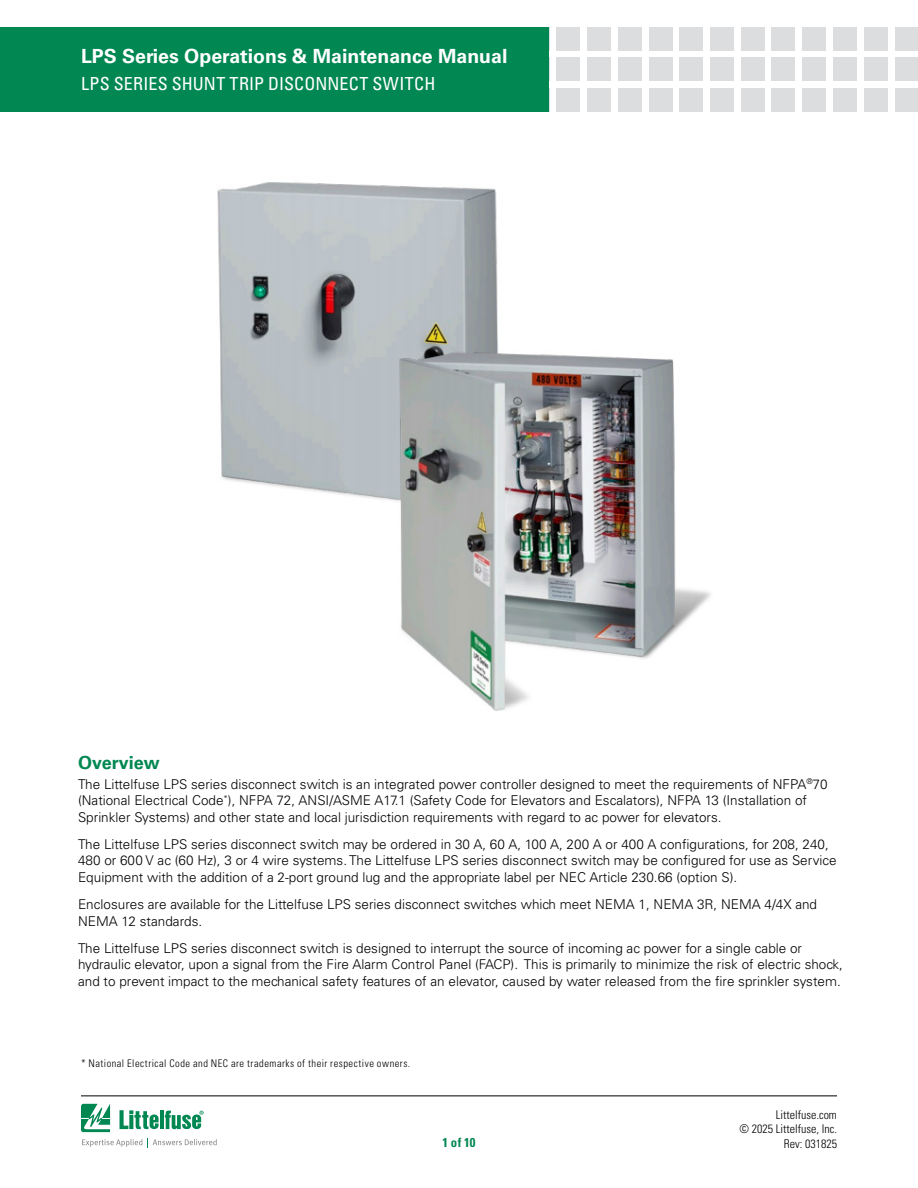
<style>
.page{position:relative;width:918px;height:1188px;background:#fff}
.page>*{position:absolute;margin:0;border:0;box-sizing:border-box;transform-origin:0 0}
.t1{font:700 19.5px "Univers LT Std";color:#fff}
.t2{font:condensed 18px "Univers LT Std";letter-spacing:.01em;color:#fff}
.Green_Subheads{font:700 18px "Univers LT Std";color:#008752}
.Recommended_Fuses_Text{font:300 13.5px/16.5px "Univers LT Std";color:#000}
.t3{font:700 condensed 12.75px "Univers LT Std";color:#008752}
.t4{font:300 condensed 12px/14.4px "Univers LT Std";color:#000;text-align:right}
.Head_Large{font:300 condensed 10.5px "Univers LT Std";letter-spacing:.045em;color:#000}
</style>
<div class="page">
<hr style="left:81px;top:1096px;width:756px;height:1px;background:#000">
<div style="left:557px;top:27px;width:23px;height:23px;background:#dcddde"></div>
<div style="left:557px;top:58px;width:23px;height:23px;background:#dcddde"></div>
<div style="left:557px;top:88px;width:23px;height:24px;background:#dcddde"></div>
<div style="left:587px;top:27px;width:24px;height:23px;background:#dcddde"></div>
<div style="left:587px;top:58px;width:24px;height:23px;background:#dcddde"></div>
<div style="left:587px;top:88px;width:24px;height:24px;background:#dcddde"></div>
<div style="left:618px;top:27px;width:24px;height:23px;background:#dcddde"></div>
<div style="left:618px;top:58px;width:24px;height:23px;background:#dcddde"></div>
<div style="left:618px;top:88px;width:24px;height:24px;background:#dcddde"></div>
<div style="left:649px;top:27px;width:23px;height:23px;background:#dcddde"></div>
<div style="left:649px;top:58px;width:23px;height:23px;background:#dcddde"></div>
<div style="left:649px;top:88px;width:23px;height:24px;background:#dcddde"></div>
<div style="left:679px;top:27px;width:24px;height:23px;background:#dcddde"></div>
<div style="left:679px;top:58px;width:24px;height:23px;background:#dcddde"></div>
<div style="left:679px;top:88px;width:24px;height:24px;background:#dcddde"></div>
<div style="left:710px;top:27px;width:24px;height:23px;background:#dcddde"></div>
<div style="left:710px;top:58px;width:24px;height:23px;background:#dcddde"></div>
<div style="left:710px;top:88px;width:24px;height:24px;background:#dcddde"></div>
<div style="left:741px;top:27px;width:23px;height:23px;background:#dcddde"></div>
<div style="left:741px;top:58px;width:23px;height:23px;background:#dcddde"></div>
<div style="left:741px;top:88px;width:23px;height:24px;background:#dcddde"></div>
<div style="left:772px;top:27px;width:23px;height:23px;background:#dcddde"></div>
<div style="left:772px;top:58px;width:23px;height:23px;background:#dcddde"></div>
<div style="left:772px;top:88px;width:23px;height:24px;background:#dcddde"></div>
<div style="left:833px;top:27px;width:24px;height:23px;background:#dcddde"></div>
<div style="left:833px;top:58px;width:24px;height:23px;background:#dcddde"></div>
<div style="left:833px;top:88px;width:24px;height:24px;background:#dcddde"></div>
<div style="left:802px;top:27px;width:24px;height:23px;background:#dcddde"></div>
<div style="left:802px;top:58px;width:24px;height:23px;background:#dcddde"></div>
<div style="left:802px;top:88px;width:24px;height:24px;background:#dcddde"></div>
<div style="left:864px;top:27px;width:23px;height:23px;background:#dcddde"></div>
<div style="left:864px;top:58px;width:23px;height:23px;background:#dcddde"></div>
<div style="left:864px;top:88px;width:23px;height:24px;background:#dcddde"></div>
<div style="left:895px;top:27px;width:23px;height:23px;background:#dcddde"></div>
<div style="left:895px;top:58px;width:23px;height:23px;background:#dcddde"></div>
<div style="left:895px;top:88px;width:23px;height:24px;background:#dcddde"></div>
<div style="left:0;top:27px;width:549px;height:85px;background:#008752"></div>
<svg style="left:81px;top:1104px;width:29px;height:28px"></svg>
<hr style="left:160px;top:1111px;width:4px;height:18px;background:#008752">
<svg style="left:165px;top:1111px;width:39px;height:18px"></svg>
<svg style="left:120px;top:1110px;width:39px;height:19px"></svg>
<svg style="left:82px;top:1139px;width:60px;height:8px"></svg>
<svg style="left:152px;top:1139px;width:65px;height:7px"></svg>
<img style="left:217px;top:182px;width:494px;height:529px">
<h1 class="t1" style="left:81px;top:45px;width:428px">LPS Series Operations &amp; Maintenance Manual</h1>
<h2 class="t2" style="left:81px;top:72px;width:356px">LPS SERIES SHUNT TRIP DISCONNECT SWITCH</h2>
<p class="Green_Subheads" style="left:78px;top:752px;width:83px">Overview</p>
<p class="Recommended_Fuses_Text" style="left:78px;top:776px;width:751px">The Littelfuse LPS series disconnect switch is an integrated power controller designed to meet the requirements of NFPA<sup>®</sup>70 (National Electrical Code<sup>*</sup>), NFPA 72, ANSI/ASME A17.1 (Safety Code for Elevators and Escalators), NFPA 13 (Installation of<br>Sprinkler Systems) and other state and local jurisdiction requirements with regard to ac power for elevators.</p>
<p class="Recommended_Fuses_Text" style="left:78px;top:836px;width:760px">The Littelfuse LPS series disconnect switch may be ordered in 30 A, 60 A, 100 A, 200 A or 400 A configurations, for 208, 240,<br>480 or 600 V ac (60 Hz), 3 or 4 wire systems. The Littelfuse LPS series disconnect switch may be configured for use as Service<br>Equipment with the addition of a 2-port ground lug and the appropriate label per NEC Article 230.66 (option S).</p>
<p class="Recommended_Fuses_Text" style="left:78px;top:896px;width:741px">Enclosures are available for the Littelfuse LPS series disconnect switches which meet NEMA 1, NEMA 3R, NEMA 4/4X and<br>NEMA 12 standards.</p>
<p class="Recommended_Fuses_Text" style="left:78px;top:940px;width:766px">The Littelfuse LPS series disconnect switch is designed to interrupt the source of incoming ac power for a single cable or hydraulic elevator, upon a signal from the Fire Alarm Control Panel (FACP). This is primarily to minimize the risk of electric shock, and to prevent impact to the mechanical safety features of an elevator, caused by water released from the fire sprinkler system.</p>
<p class="Head_Large" style="left:81px;top:1056px;width:331px">* National Electrical Code and NEC are trademarks of their respective owners.</p>
<p class="t4" style="left:739px;top:1107px;width:99px">Littelfuse.com<br>© 2025 Littelfuse, Inc.</p>
<p class="t3" style="left:443px;top:1134px;width:34px">1 of 10</p>
<p class="t4" style="left:784px;top:1136px;width:55px">Rev: 031825</p>
</div>
